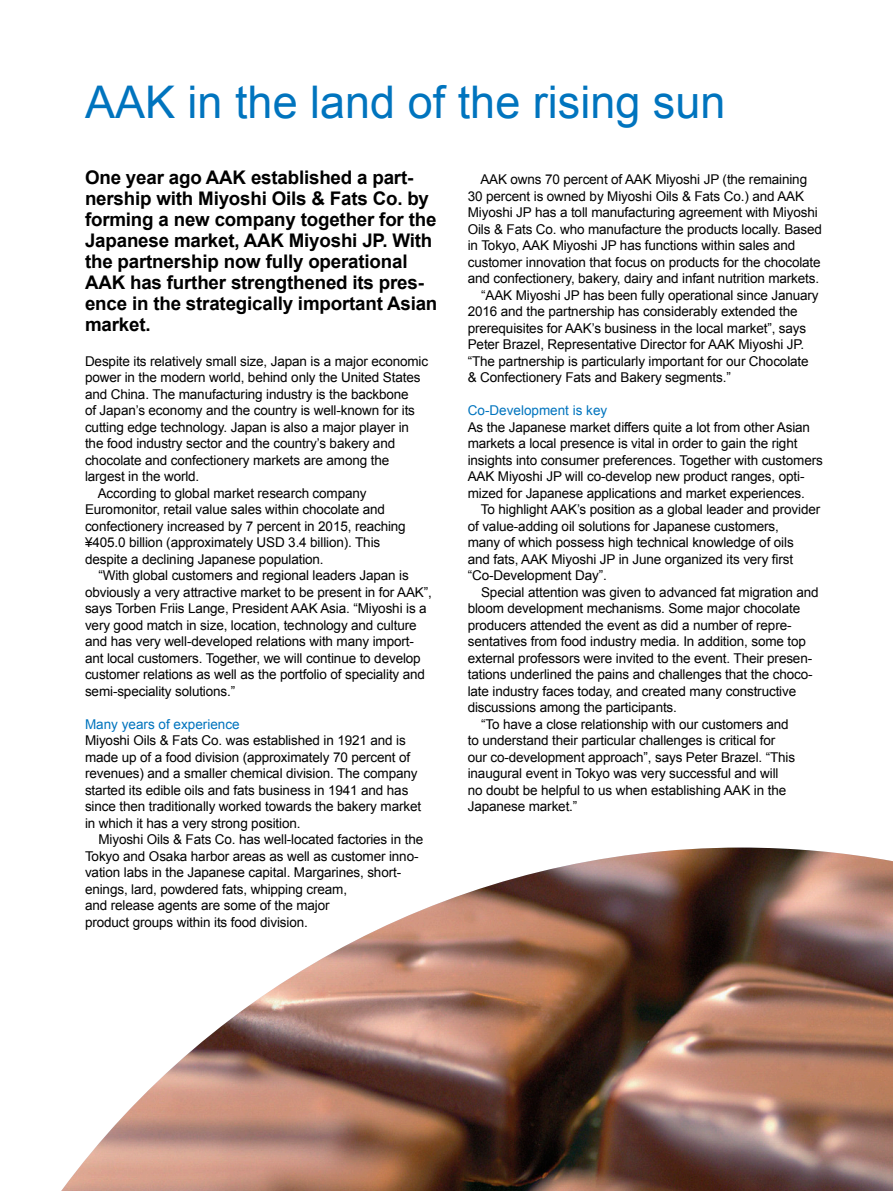
<style>
.page{position:relative;width:893px;height:1191px;background:#fff}
.page>*{position:absolute;margin:0;border:0;box-sizing:border-box;transform-origin:0 0}
.NY_RUBBE{font:45px "Arial";color:#0074be}
.NY_INGRESS{font:700 18.75px/21px "Arial";letter-spacing:-.01em;color:#000}
.NY_BRÖD{font:13.5px/16.5px "Arial";letter-spacing:-.01em;color:#000}
.NY_UB{font:13.5px "Arial";color:#0074be}
</style>
<div class="page">
<img style="left:61px;top:847px;width:832px;height:344px">
<p class="NY_RUBBE" style="left:85px;top:73px;width:642px">AAK in the land of the rising sun</p>
<p class="NY_INGRESS" style="left:85px;top:168px;width:354px">One year ago AAK established a part&shy;nership with Miyoshi Oils &amp; Fats Co. by forming a new company together for the Japanese market, AAK Miyoshi JP. With the partnership now fully operational AAK has further strengthened its pres&shy;ence in the strategically important Asian market.</p>
<p class="NY_BRÖD" style="left:85px;top:353px;width:345px">Despite its relatively small size, Japan is a major economic power in the modern world, behind only the United States and China. The manufacturing industry is the backbone<br>of Japan’s economy and the country is well-known for its cutting edge technology. Japan is also a major player in the food industry sector and the country’s bakery and chocolate and confectionery markets are among the largest in the world.</p>
<p class="NY_BRÖD" style="left:85px;top:485px;width:322px;text-indent:13px">According to global market research company Euromonitor, retail value sales within chocolate and confectionery increased by 7 percent in 2015, reaching ¥405.0 billion (approximately USD 3.4 billion). This despite a declining Japanese population.</p>
<p class="NY_BRÖD" style="left:85px;top:567px;width:348px;text-indent:13px">“With global customers and regional leaders Japan is obviously a very attractive market to be present in for AAK”, says Torben Friis Lange, President AAK Asia. “Miyoshi is a very good match in size, location, technology and culture and has very well-developed relations with many import&shy;ant local customers. Together, we will continue to develop customer relations as well as the portfolio of speciality and semi-speciality solutions.”</p>
<p class="NY_UB" style="left:85px;top:715px;width:156px">Many years of experience</p>
<p class="NY_BRÖD" style="left:85px;top:732px;width:338px">Miyoshi Oils &amp; Fats Co. was established in 1921 and is made up of a food division (approximately 70 percent of revenues) and a smaller chemical division. The company started its edible oils and fats business in 1941 and has since then traditionally worked towards the bakery market in which it has a very strong position.</p>
<p class="NY_BRÖD" style="left:85px;top:831px;width:340px;text-indent:13px">Miyoshi Oils &amp; Fats Co. has well-located factories in the Tokyo and Osaka harbor areas as well as customer inno&shy;vation labs in the Japanese capital. Margarines, short&shy;enings, lard, powdered fats, whipping cream,<br>and release agents are some of the major<br>product groups within its food division.</p>
<p class="NY_BRÖD" style="left:468px;top:171px;width:356px;text-indent:13px">AAK owns 70 percent of AAK Miyoshi JP (the remaining 30 percent is owned by Miyoshi Oils &amp; Fats Co.) and AAK Miyoshi JP has a toll manufacturing agreement with Miyoshi Oils &amp; Fats Co. who manufacture the products locally. Based in Tokyo, AAK Miyoshi JP has functions within sales and customer innovation that focus on products for the chocolate and confectionery, bakery, dairy and infant nutrition markets.</p>
<p class="NY_BRÖD" style="left:468px;top:287px;width:352px;text-indent:13px">“AAK Miyoshi JP has been fully operational since January 2016 and the partnership has considerably extended the prerequisites for AAK’s business in the local market”, says Peter Brazel, Representative Director for AAK Miyoshi JP. “The partnership is particularly important for our Chocolate &amp; Confectionery Fats and Bakery segments.”</p>
<p class="NY_UB" style="left:468px;top:401px;width:141px">Co-Development is key</p>
<p class="NY_BRÖD" style="left:468px;top:419px;width:357px">As the Japanese market differs quite a lot from other Asian markets a local presence is vital in order to gain the right insights into consumer preferences. Together with customers AAK Miyoshi JP will co-develop new product ranges, opti&shy;mized for Japanese applications and market experiences.</p>
<p class="NY_BRÖD" style="left:468px;top:501px;width:354px;text-indent:13px">To highlight AAK’s position as a global leader and provider of value-adding oil solutions for Japanese customers,<br>many of which possess high technical knowledge of oils<br>and fats, AAK Miyoshi JP in June organized its very first “Co-Development Day”.</p>
<p class="NY_BRÖD" style="left:468px;top:584px;width:352px;text-indent:13px">Special attention was given to advanced fat migration and bloom development mechanisms. Some major chocolate producers attended the event as did a number of repre&shy;sentatives from food industry media. In addition, some top external professors were invited to the event. Their presen&shy;tations underlined the pains and challenges that the choco&shy;late industry faces today, and created many constructive discussions among the participants.</p>
<p class="NY_BRÖD" style="left:468px;top:716px;width:329px;text-indent:13px">“To have a close relationship with our customers and to understand their particular challenges is critical for our co-development approach”, says Peter Brazel. “This inaugural event in Tokyo was very successful and will no doubt be helpful to us when establishing AAK in the Japanese market.”</p>
</div>
